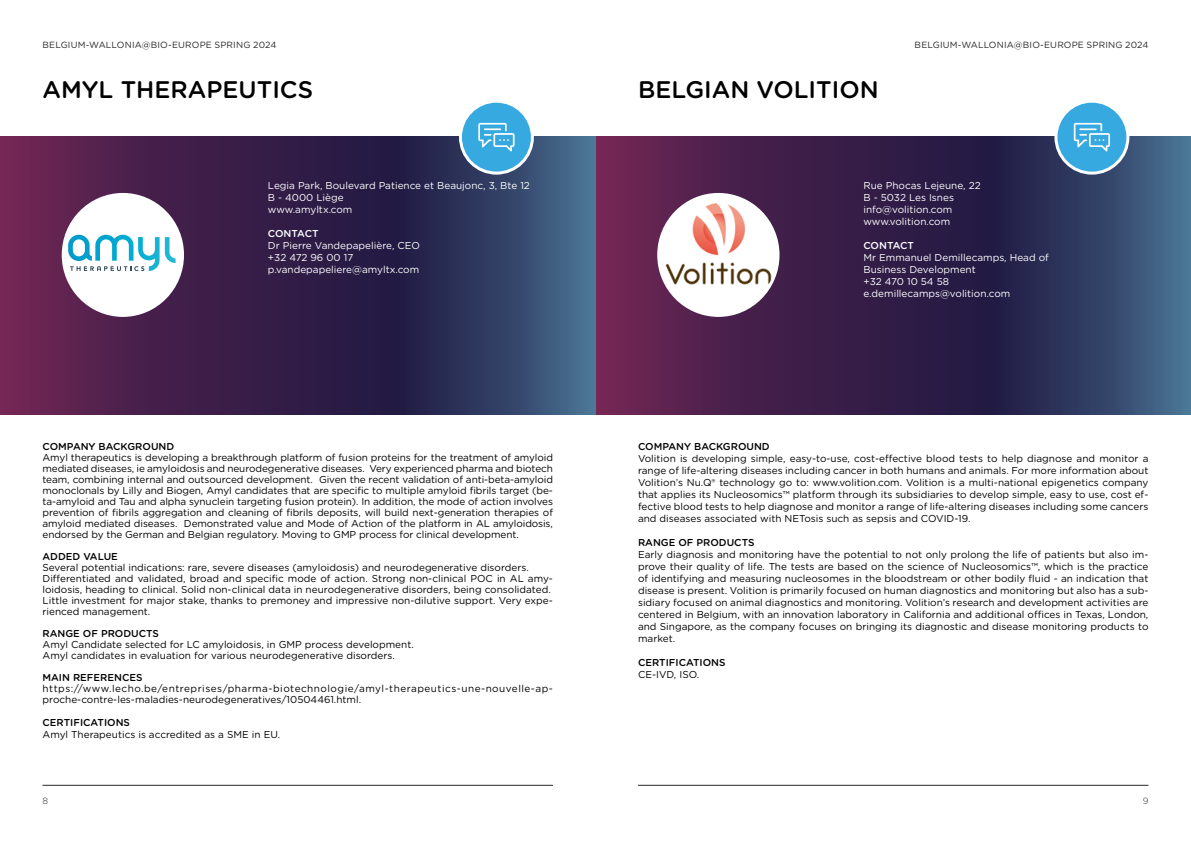
<style>
.page{position:relative;width:1191px;height:842px;background:#fff}
.page>*{position:absolute;margin:0;border:0;box-sizing:border-box;transform-origin:0 0}
.t1{font:500 24px "Gotham Rounded";color:#000}
.t2{font:10px/12px "Gotham Rounded";color:#000;text-align:justify}
.t3{font:10px/12px "Gotham Rounded";color:#fff}
.t4{font:10px/11px "Gotham Rounded";letter-spacing:.05em;color:#000}
.t5{font:500 10px "Gotham Rounded";color:#000}
.t6{font:500 10px "Gotham Rounded";letter-spacing:-.01em;color:#fff}
.t7{font:9px "Gotham Rounded";letter-spacing:.015em;color:#282827}
.t8{font:300 9px "Gotham Rounded";color:#282827}
</style>
<div class="page">
<svg style="left:595px;top:137px;width:596px;height:278px;background:#3d2c54"></svg>
<svg style="left:0;top:137px;width:595px;height:278px;background:#3d2c55"></svg>
<div style="left:658px;top:194px;width:120px;height:121px;background:#fff;border-radius:50%"></div>
<img style="left:664px;top:201px;width:108px;height:84px">
<div style="left:657px;top:193px;width:122px;height:124px;border:3px solid #fff;border-radius:50%"></div>
<div style="left:63px;top:194px;width:119px;height:121px;background:#fff;border-radius:50%"></div>
<svg style="left:68px;top:235px;width:108px;height:36px"></svg>
<div style="left:62px;top:193px;width:122px;height:124px;border:3px solid #fff;border-radius:50%"></div>
<hr style="left:43px;top:785px;width:510px;height:1px;background:#282827">
<hr style="left:638px;top:785px;width:510px;height:1px;background:#282827">
<div style="left:1056px;top:101px;width:71px;height:72px;background:#36a9e1;border-radius:50%"></div>
<div style="left:1054px;top:100px;width:75px;height:75px;border:3px solid #fff;border-radius:50%"></div>
<svg style="left:1073px;top:123px;width:37px;height:28px"></svg>
<div style="left:460px;top:101px;width:72px;height:72px;background:#36a9e1;border-radius:50%"></div>
<div style="left:459px;top:100px;width:75px;height:75px;border:3px solid #fff;border-radius:50%"></div>
<svg style="left:478px;top:123px;width:36px;height:28px"></svg>
<p class="t7" style="left:43px;top:39px;width:235px">BELGIUM-WALLONIA@BIO-EUROPE SPRING 2024</p>
<p class="t7" style="left:914px;top:39px;width:235px">BELGIUM-WALLONIA@BIO-EUROPE SPRING 2024</p>
<h1 class="t1" style="left:43px;top:72px;width:272px">AMYL THERAPEUTICS</h1>
<p class="t3" style="left:268px;top:179px;width:263px">Legia Park, Boulevard Patience et Beaujonc, 3, Bte 12<br>B - 4000 Liège<br>www.amyltx.com</p>
<p class="t6" style="left:268px;top:227px;width:52px">CONTACT</p>
<p class="t3" style="left:268px;top:239px;width:154px">Dr Pierre Vandepapelière, CEO +32 472 96 00 17 p.vandepapeliere@amyltx.com</p>
<p class="t5" style="left:43px;top:440px;width:133px">COMPANY BACKGROUND</p>
<p class="t2" style="left:43px;top:452px;width:512px;line-height:11px">Amyl therapeutics is developing a breakthrough platform of fusion proteins for the treatment of amyloid mediated diseases, ie amyloidosis and neurodegenerative diseases. Very experienced pharma and biotech team, combining internal and outsourced development. Given the recent validation of anti-beta-amyloid monoclonals by Lilly and Biogen, Amyl candidates that are specific to multiple amyloid fibrils target (be&shy;ta-amyloid and Tau and alpha synuclein targeting fusion protein). In addition, the mode of action involves prevention of fibrils aggregation and cleaning of fibrils deposits, will build next-generation therapies of amyloid mediated diseases. Demonstrated value and Mode of Action of the platform in AL amyloidosis, endorsed by the German and Belgian regulatory. Moving to GMP process for clinical development.</p>
<p class="t5" style="left:43px;top:550px;width:77px">ADDED VALUE</p>
<p class="t2" style="left:43px;top:562px;width:512px;line-height:11px;text-align:left">Several potential indications: rare, severe diseases (amyloidosis) and neurodegenerative disorders.<br>Differentiated and validated, broad and specific mode of action. Strong non-clinical POC in AL amy&shy;loidosis, heading to clinical. Solid non-clinical data in neurodegenerative disorders, being consolidated.<br>Little investment for major stake, thanks to premoney and impressive non-dilutive support. Very expe&shy;rienced management.</p>
<p class="t5" style="left:43px;top:627px;width:118px">RANGE OF PRODUCTS</p>
<p class="t2" style="left:43px;top:639px;width:373px;line-height:11px">Amyl Candidate selected for LC amyloidosis, in GMP process development.<br>Amyl candidates in evaluation for various neurodegenerative disorders.</p>
<p class="t5" style="left:43px;top:671px;width:101px">MAIN REFERENCES</p>
<p class="t4" style="left:43px;top:683px;width:512px">https://www.lecho.be/entreprises/pharma-biotechnologie/amyl-therapeutics-une-nouvelle-ap&shy;proche-contre-les-maladies-neurodegeneratives/10504461.html.</p>
<p class="t5" style="left:43px;top:716px;width:89px">CERTIFICATIONS</p>
<p class="t2" style="left:43px;top:728px;width:239px">Amyl Therapeutics is accredited as a SME in EU.</p>
<h1 class="t1" style="left:638px;top:72px;width:242px">BELGIAN VOLITION</h1>
<p class="t3" style="left:863px;top:179px;width:119px">Rue Phocas Lejeune, 22<br>B - 5032 Les Isnes info@volition.com www.volition.com</p>
<p class="t6" style="left:863px;top:239px;width:52px">CONTACT</p>
<p class="t3" style="left:863px;top:251px;width:187px">Mr Emmanuel Demillecamps, Head of<br>Business Development<br>+32 470 10 54 58 e.demillecamps@volition.com</p>
<p class="t5" style="left:638px;top:440px;width:133px">COMPANY BACKGROUND</p>
<p class="t2" style="left:638px;top:452px;width:512px">Volition is developing simple, easy-to-use, cost-effective blood tests to help diagnose and monitor a range of life-altering diseases including cancer in both humans and animals. For more information about Volition’s Nu.Q® technology go to: www.volition.com. Volition is a multi-national epigenetics company that applies its Nucleosomics™ platform through its subsidiaries to develop simple, easy to use, cost ef&shy;fective blood tests to help diagnose and monitor a range of life-altering diseases including some cancers and diseases associated with NETosis such as sepsis and COVID-19.</p>
<p class="t5" style="left:638px;top:536px;width:118px">RANGE OF PRODUCTS</p>
<p class="t2" style="left:638px;top:548px;width:512px">Early diagnosis and monitoring have the potential to not only prolong the life of patients but also im&shy;prove their quality of life. The tests are based on the science of Nucleosomics™, which is the practice of identifying and measuring nucleosomes in the bloodstream or other bodily fluid - an indication that disease is present. Volition is primarily focused on human diagnostics and monitoring but also has a sub&shy;sidiary focused on animal diagnostics and monitoring. Volition’s research and development activities are centered in Belgium, with an innovation laboratory in California and additional offices in Texas, London, and Singapore, as the company focuses on bringing its diagnostic and disease monitoring products to market.</p>
<p class="t5" style="left:638px;top:656px;width:89px">CERTIFICATIONS</p>
<p class="t2" style="left:638px;top:668px;width:63px">CE-IVD, ISO.</p>
<p class="t8" style="left:43px;top:795px;width:7px">8</p>
<p class="t8" style="left:1142px;top:795px;width:7px">9</p>
</div>
